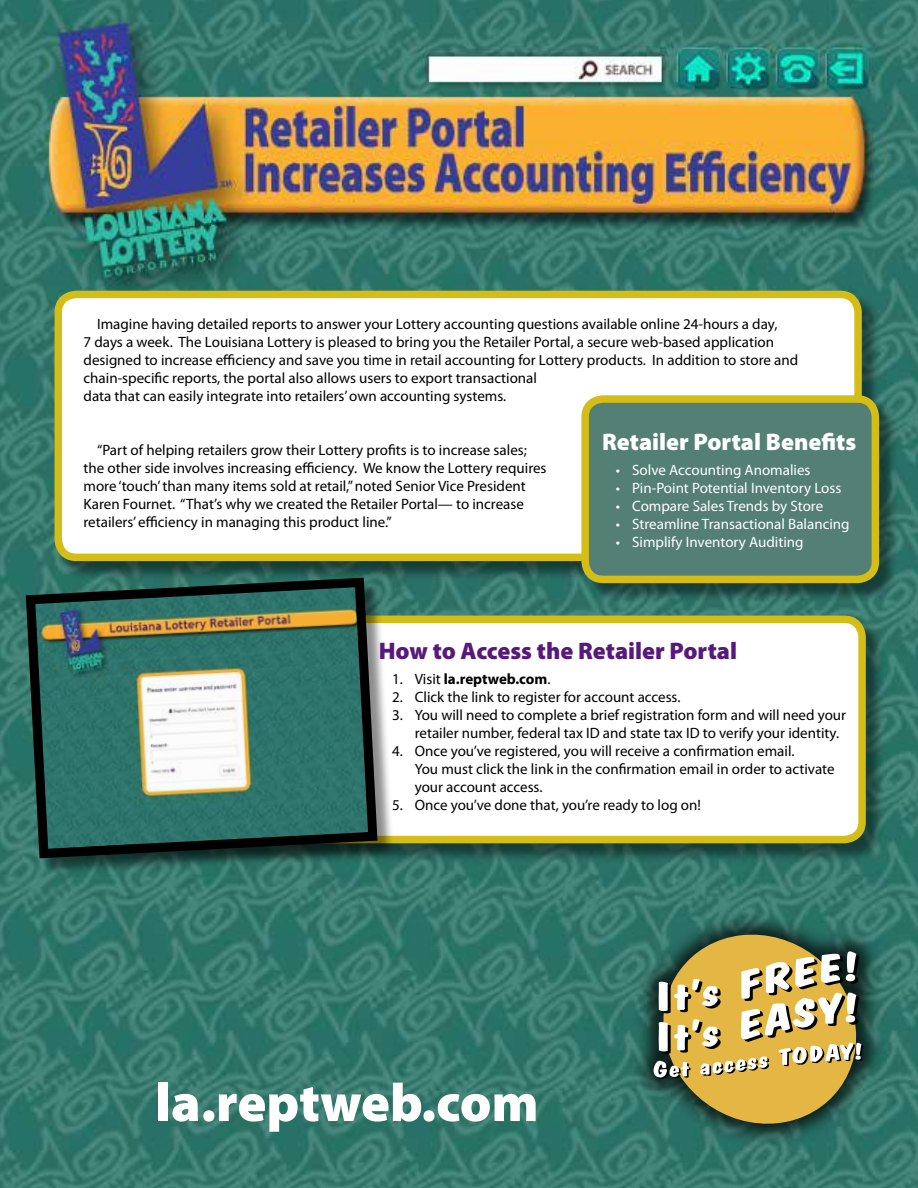
<style>
.page{position:relative;width:918px;height:1188px;background:#fff}
.page>*{position:absolute;margin:0;border:0;box-sizing:border-box;transform-origin:0 0}
.t1{font:900 54px "Myriad Pro";color:#fff}
.t2{font:900 24px "Myriad Pro";color:#57197a}
.t3{font:900 24px "Myriad Pro";color:#fff}
.t4{font:15px/18px "Myriad Pro";color:#000}
.t5{font:15px "Myriad Pro";color:#fff}
.t6{font:700 15px "Myriad Pro";color:#000}
.s1{font-weight:400}
</style>
<div class="page">
<img style="left:0;top:0;width:918px;height:1188px">
<div style="left:57px;top:293px;width:824px;height:287px;background:#000;opacity:.45"></div>
<div style="left:58px;top:294px;width:800px;height:263px;background:#fff;border-radius:18px"></div>
<div style="left:55px;top:291px;width:807px;height:270px;border:8px solid #d4bd17;border-radius:18px"></div>
<div style="left:584px;top:398px;width:315px;height:205px;background:#000;opacity:.45"></div>
<div style="left:585px;top:399px;width:290px;height:180px;background:#537f74;border-radius:18px"></div>
<div style="left:581px;top:395px;width:298px;height:188px;border:8px solid #d4bd17;border-radius:18px"></div>
<div style="left:57px;top:618px;width:828px;height:244px;background:#000;opacity:.45"></div>
<div style="left:58px;top:619px;width:804px;height:221px;background:#fff;border-radius:18px"></div>
<div style="left:55px;top:616px;width:811px;height:227px;border:8px solid #d4bd17;border-radius:18px"></div>
<div style="left:29px;top:580px;width:366px;height:296px;background:#000;opacity:.45"></div>
<svg style="left:21px;top:573px;width:361px;height:290px;background:#4b766b"></svg>
<div style="left:631px;top:912px;width:255px;height:235px;background:#000;opacity:.75"></div>
<svg style="left:654px;top:929px;width:210px;height:200px;background:#a69d61"></svg>
<p class="t4" style="left:84px;top:316px;width:716px;text-indent:14px">Imagine having detailed reports to answer your Lottery accounting questions available online 24-hours a day,<br>7 days a week. The Louisiana Lottery is pleased to bring you the Retailer Portal, a secure web-based application designed to increase efficiency and save you time in retail accounting for Lottery products. In addition to store and chain-specific reports, the portal also allows users to export transactional<br>data that can easily integrate into retailers’ own accounting systems.</p>
<p class="t4" style="left:84px;top:442px;width:465px;text-indent:14px">“Part of helping retailers grow their Lottery profits is to increase sales; the other side involves increasing efficiency. We know the Lottery requires more ‘touch’ than many items sold at retail,” noted Senior Vice President Karen Fournet. “That’s why we created the Retailer Portal— to increase retailers’ efficiency in managing this product line.”</p>
<h2 class="t3" style="left:602px;top:428px;width:256px">Retailer Portal Benefits</h2>
<p class="t5" style="left:616px;top:461px;width:196px">• Solve Accounting Anomalies</p>
<p class="t5" style="left:616px;top:479px;width:227px">• Pin-Point Potential Inventory Loss</p>
<p class="t5" style="left:616px;top:497px;width:209px">• Compare Sales Trends by Store</p>
<p class="t5" style="left:616px;top:515px;width:235px">• Streamline Transactional Balancing</p>
<p class="t5" style="left:616px;top:533px;width:189px">• Simplify Inventory Auditing</p>
<h2 class="t2" style="left:379px;top:638px;width:360px">How to Access the Retailer Portal</h2>
<p class="t6" style="left:392px;top:671px;width:160px"><span class="s1">1. Visit</span> la.reptweb.com<span class="s1">.</span></p>
<p class="t4" style="left:392px;top:688px;width:290px">2. Click the link to register for account access.</p>
<p class="t4" style="left:415px;top:706px;width:433px;text-indent:-22px">3. You will need to complete a brief registration form and will need your retailer number, federal tax ID and state tax ID to verify your identity.</p>
<p class="t4" style="left:415px;top:742px;width:421px;text-indent:-22px">4. Once you’ve registered, you will receive a confirmation email.<br>You must click the link in the confirmation email in order to activate your account access.</p>
<p class="t4" style="left:392px;top:796px;width:310px">5. Once you’ve done that, you’re ready to log on!</p>
<h1 class="t1" style="left:155px;top:1072px;width:385px">la.reptweb.com</h1>
</div>
